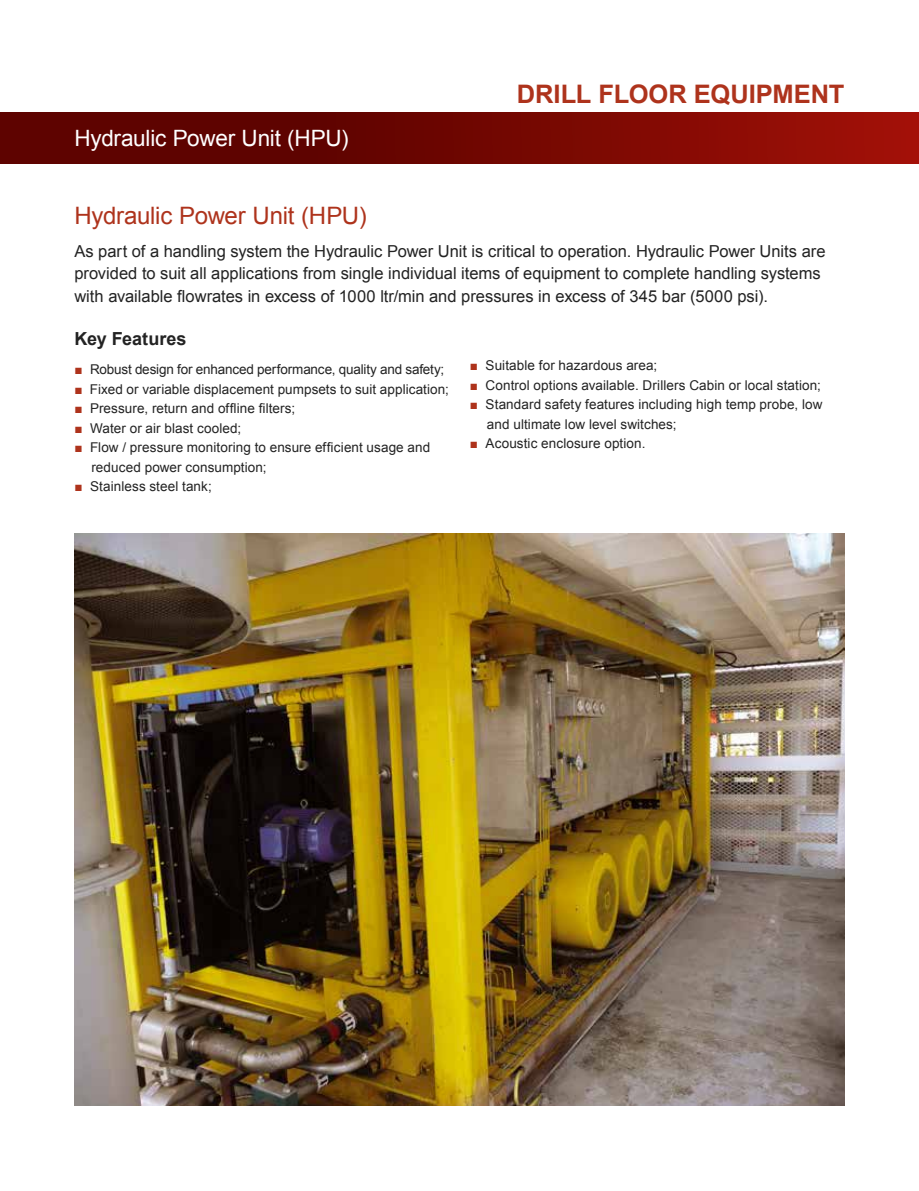
<style>
.page{position:relative;width:919px;height:1191px;background:#fff}
.page>*{position:absolute;margin:0;border:0;box-sizing:border-box;transform-origin:0 0}
.t1{font:700 25.5px "Arial";color:#ae331c}
.t2{font:24px "Arial";letter-spacing:-.01em;color:#ae331c}
.t3{font:22.5px "Arial";letter-spacing:-.01em;color:#fff}
.t4{font:700 18px "Arial";color:#232323}
.t5{font:16.5px/22.5px "Arial";letter-spacing:-.005em;color:#232323}
.t6{font:13.5px/19.5px "Arial";letter-spacing:.005em;color:#232323}
.t7{font:13.5px "Arial";letter-spacing:-.015em;color:#232323}
.s1{color:#ae331c}
</style>
<div class="page">
<div style="left:0;top:113px;width:918px;height:51px;background:linear-gradient(to right,#4e0000,#9a0f06)"></div>
<img style="left:74px;top:533px;width:770px;height:573px">
<h3 class="t3" style="left:74px;top:123px;width:275px">Hydraulic Power Unit (HPU)</h3>
<h1 class="t1" style="left:516px;top:77px;width:329px">DRILL FLOOR EQUIPMENT</h1>
<h2 class="t2" style="left:74px;top:200px;width:294px">Hydraulic Power Unit (HPU)</h2>
<p class="t5" style="left:74px;top:240px;width:752px">As part of a handling system the Hydraulic Power Unit is critical to operation. Hydraulic Power Units are provided to suit all applications from single individual items of equipment to complete handling systems with available flowrates in excess of 1000 ltr/min and pressures in excess of 345 bar (5000 psi).</p>
<h3 class="t4" style="left:74px;top:326px;width:113px">KEY FEATURES</h3>
<p class="t7" style="left:74px;top:361px;width:371px"><span class="s1">■</span> Robust design for enhanced performance, quality and safety;</p>
<p class="t6" style="left:74px;top:379px;width:376px"><span class="s1">■</span> Fixed or variable displacement pumpsets to suit application;</p>
<p class="t6" style="left:74px;top:399px;width:222px"><span class="s1">■</span> Pressure, return and offline filters;</p>
<p class="t6" style="left:74px;top:418px;width:168px"><span class="s1">■</span> Water or air blast cooled;</p>
<p class="t6" style="left:91px;top:438px;width:340px;text-indent:-17px"><span class="s1">■</span> Flow / pressure monitoring to ensure efficient usage and reduced power consumption;</p>
<p class="t6" style="left:74px;top:477px;width:139px"><span class="s1">■</span> Stainless steel tank;</p>
<p class="t6" style="left:470px;top:356px;width:189px"><span class="s1">■</span> Suitable for hazardous area;</p>
<p class="t6" style="left:470px;top:375px;width:352px"><span class="s1">■</span> Control options available. Drillers Cabin or local station;</p>
<p class="t6" style="left:487px;top:395px;width:337px;text-indent:-17px"><span class="s1">■</span> Standard safety features including high temp probe, low and ultimate low level switches;</p>
<p class="t6" style="left:470px;top:434px;width:177px"><span class="s1">■</span> Acoustic enclosure option.</p>
</div>
